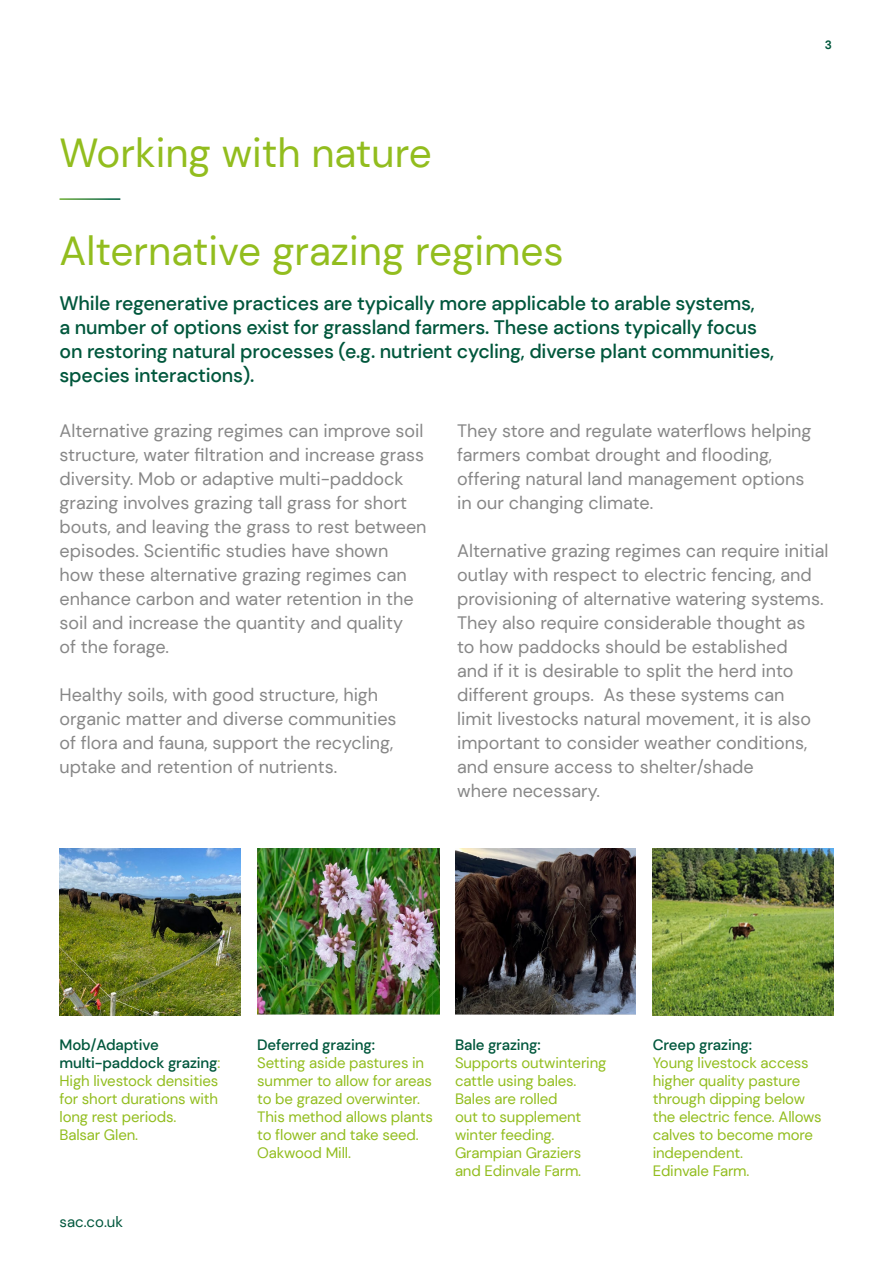
<style>
.page{position:relative;width:893px;height:1263px;background:#fff}
.page>*{position:absolute;margin:0;border:0;box-sizing:border-box;transform-origin:0 0}
.t1{font:40.5px "DM Sans";color:#92bd1e}
.t2{font:500 19.5px/24px "DM Sans";letter-spacing:-.01em;color:#00573c}
.t3{font:18px/24px "DM Sans";color:#878787}
.t4{font:15px/18px "DM Sans";letter-spacing:-.01em;color:#92bd1e}
.t5{font:15px "DM Sans";color:#00573c}
.t6{font:700 12px "DM Sans";color:#00573c}
.s1{font-weight:500;color:#00573c}
</style>
<div class="page">
<img style="left:455px;top:848px;width:181px;height:167px">
<img style="left:60px;top:848px;width:180px;height:168px">
<img style="left:257px;top:848px;width:183px;height:167px">
<img style="left:653px;top:848px;width:180px;height:168px">
<p class="t1" style="left:60px;top:128px;width:374px">Working with nature</p>
<p class="t1" style="left:60px;top:226px;width:506px">Alternative grazing regimes</p>
<p class="t2" style="left:60px;top:291px;width:716px">While regenerative practices are typically more applicable to arable systems,<br>a number of options exist for grassland farmers. These actions typically focus on restoring natural processes (e.g. nutrient cycling, diverse plant communities, species interactions).</p>
<p class="t6" style="left:825px;top:37px;width:9px">3</p>
<p class="t3" style="left:60px;top:419px;width:368px">Alternative grazing regimes can improve soil structure, water filtration and increase grass diversity. Mob or adaptive multi-paddock grazing involves grazing tall grass for short bouts, and leaving the grass to rest between episodes. Scientific studies have shown how these alternative grazing regimes can enhance carbon and water retention in the soil and increase the quantity and quality<br>of the forage.</p>
<p class="t3" style="left:60px;top:683px;width:339px">Healthy soils, with good structure, high organic matter and diverse communities of flora and fauna, support the recycling, uptake and retention of nutrients.</p>
<p class="t3" style="left:457px;top:419px;width:356px">They store and regulate waterflows helping farmers combat drought and flooding, offering natural land management options in our changing climate.</p>
<p class="t3" style="left:457px;top:539px;width:373px">Alternative grazing regimes can require initial outlay with respect to electric fencing, and provisioning of alternative watering systems.<br>They also require considerable thought as<br>to how paddocks should be established<br>and if it is desirable to split the herd into different groups. As these systems can<br>limit livestocks natural movement, it is also important to consider weather conditions, and ensure access to shelter/shade<br>where necessary.</p>
<p class="t4" style="left:60px;top:1035px;width:162px"><span class="s1">Mob/Adaptive multi-paddock grazing</span>:<br>High livestock densities for short durations with long rest periods.<br>Balsar Glen.</p>
<p class="t5" style="left:60px;top:1212px;width:65px">sac.co.uk</p>
<p class="t4" style="left:257px;top:1035px;width:177px"><span class="s1">Deferred grazing:<br></span>Setting aside pastures in summer to allow for areas to be grazed overwinter.<br>This method allows plants to flower and take seed.<br>Oakwood Mill.</p>
<p class="t4" style="left:653px;top:1035px;width:171px"><span class="s1">Creep grazing:<br></span>Young livestock access higher quality pasture through dipping below the electric fence. Allows calves to become more independent.<br>Edinvale Farm.</p>
<p class="t4" style="left:455px;top:1035px;width:153px"><span class="s1">Bale grazing:<br></span>Supports outwintering cattle using bales.<br>Bales are rolled<br>out to supplement winter feeding.<br>Grampian Graziers and Edinvale Farm.</p>
</div>
